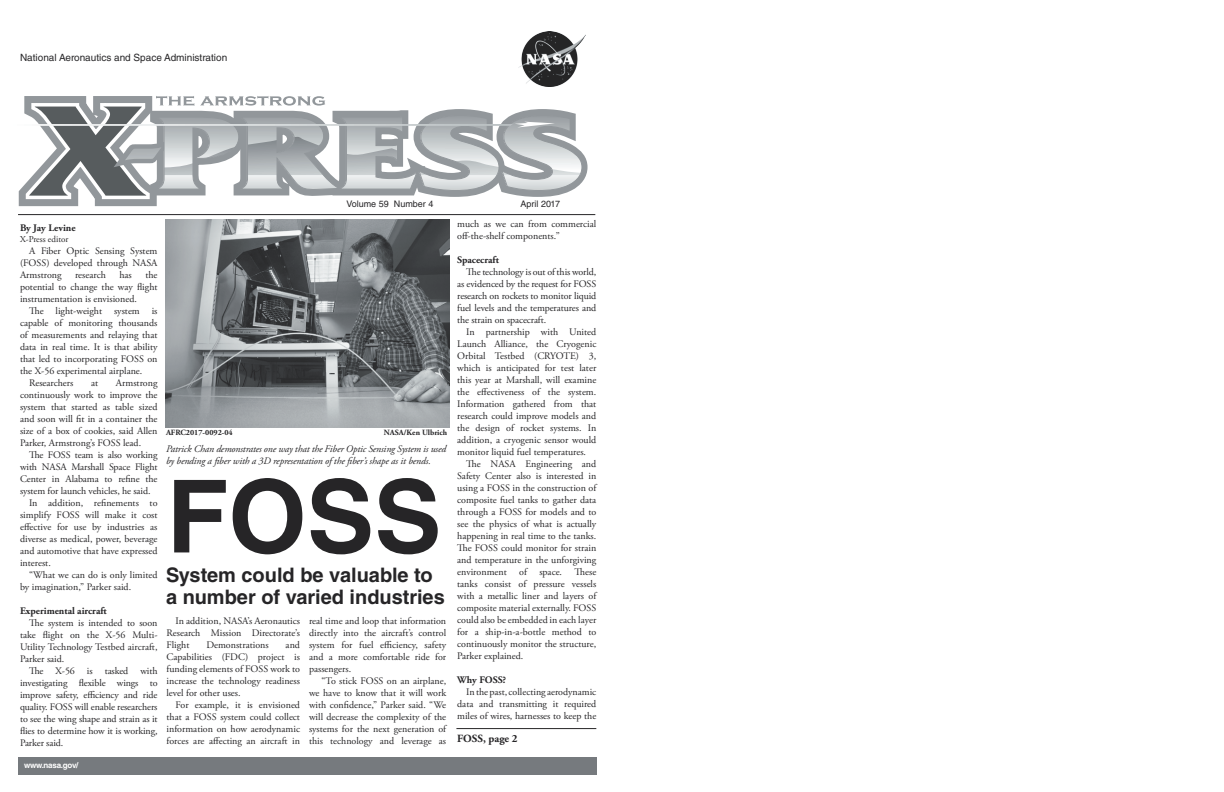
<style>
.page{position:relative;width:1224px;height:792px;background:#fff}
.page>*{position:absolute;margin:0;border:0;box-sizing:border-box;transform-origin:0 0}
.t1{font:700 101px "Helvetica LT Std";color:#262527}
.t2{font:700 20px/22px "Helvetica LT Std";color:#262527}
.t3{font:700 11px "Adobe Garamond Pro";color:#262527}
.t4{font:10px/12px "Adobe Garamond Pro";color:#262527;text-align:justify}
.t5{font:italic 10px/12px "Adobe Garamond Pro";letter-spacing:-.01em;color:#262527}
.t6{font:700 10px "Adobe Garamond Pro";color:#262527}
.t7{font:10px "Helvetica LT Std";color:#262527}
.t8{font:9px "Helvetica LT Std";color:#262527}
.t9{font:9px "Adobe Garamond Pro";color:#262527}
.t10{font:700 8px "Adobe Garamond Pro";color:#262527}
.t11{font:700 8px "Helvetica LT Std";letter-spacing:-.03em;color:#fff}
</style>
<div class="page">
<div style="left:18px;top:757px;width:579px;height:17px;background:#767a7e"></div>
<img style="left:518px;top:31px;width:67px;height:54px">
<hr style="left:18px;top:214px;width:577px;height:1px;background:#262527">
<svg style="left:18px;top:85px;width:570px;height:121px"></svg>
<hr style="left:456px;top:728px;width:140px;height:1px;background:#262527">
<img style="left:165px;top:220px;width:284px;height:207px">
<p class="t7" style="left:20px;top:52px;width:209px">National Aeronautics and Space Administration</p>
<p class="t8" style="left:347px;top:198px;width:88px">Volume 59 Number 4</p>
<p class="t8" style="left:520px;top:198px;width:41px">April 2017</p>
<p class="t6" style="left:20px;top:222px;width:57px">By Jay Levine</p>
<p class="t9" style="left:20px;top:234px;width:50px">X-Press editor</p>
<p class="t4" style="left:20px;top:245px;width:139px;text-indent:9px">A Fiber Optic Sensing System (FOSS) developed through NASA Armstrong</p>
<p class="t4" style="left:20px;top:269px;width:139px;text-indent:125px">the potential to change the way flight instrumentation is envisioned.</p>
<p class="t4" style="left:20px;top:305px;width:139px;text-indent:9px">The light-weight system is capable of monitoring thousands of measurements and relaying that data in real time. It is that ability that led to incorporating FOSS on the X-56 experimental airplane.</p>
<p class="t4" style="left:29px;top:377px;width:46px">Researchers</p>
<p class="t4" style="left:91px;top:377px;width:9px">at</p>
<p class="t4" style="left:75px;top:269px;width:32px">research</p>
<p class="t4" style="left:119px;top:269px;width:14px">has</p>
<p class="t4" style="left:20px;top:377px;width:139px;text-indent:96px">Armstrong continuously work to improve the system that started as table sized and soon will fit in a container the size of a box of cookies, said Allen Parker, Armstrong’s FOSS lead.</p>
<p class="t4" style="left:20px;top:449px;width:139px;text-indent:9px">The FOSS team is also working with NASA Marshall Space Flight Center in Alabama to refine the system for launch vehicles, he said.</p>
<p class="t4" style="left:20px;top:497px;width:139px;text-indent:9px">In addition, refinements to simplify FOSS will make it cost effective for use by industries as diverse as medical, power, beverage and automotive that have expressed interest.</p>
<p class="t4" style="left:20px;top:569px;width:139px;text-indent:9px">“What we can do is only limited by imagination,” Parker said.</p>
<p class="t6" style="left:20px;top:605px;width:88px">Experimental aircraft</p>
<p class="t4" style="left:20px;top:617px;width:139px;text-indent:9px">The system is intended to soon take flight on the X-56 Multi-Utility Technology Testbed aircraft, Parker said.</p>
<p class="t4" style="left:20px;top:665px;width:139px;text-indent:9px">The X-56 is tasked with investigating flexible wings to improve safety, efficiency and ride quality. FOSS will enable researchers to see the wing shape and strain as it flies to determine how it is working, Parker said.</p>
<p class="t10" style="left:166px;top:428px;width:68px">AFRC2017-0092-04</p>
<p class="t10" style="left:384px;top:428px;width:65px">NASA/Ken Ulbrich</p>
<p class="t5" style="left:166px;top:443px;width:282px">Patrick Chan demonstrates one way that the Fiber Optic Sensing System is used by bending a fiber with a 3D representation of the fiber’s shape as it bends.</p>
<p class="t1" style="left:167px;top:455px;width:277px">FOSS</p>
<p class="t2" style="left:166px;top:564px;width:280px">System could be valuable to a number of varied industries</p>
<p class="t4" style="left:167px;top:616px;width:135px;text-indent:9px">In addition, NASA’s Aeronautics Research Mission Directorate’s Flight</p>
<p class="t4" style="left:309px;top:616px;width:139px">real time and loop that information directly into the aircraft’s control system for fuel efficiency, safety and a more comfortable ride for passengers.</p>
<p class="t4" style="left:309px;top:676px;width:139px;text-indent:12px">“To stick FOSS on an airplane, we have to know that it will work with confidence,” Parker said. “We will decrease the complexity of the systems for the next generation of this technology and leverage as</p>
<p class="t4" style="left:167px;top:640px;width:135px;text-indent:119px">and Capabilities (FDC) project is funding elements of FOSS work to increase the technology readiness level for other uses.</p>
<p class="t4" style="left:167px;top:700px;width:135px;text-indent:9px">For example, it is envisioned that a FOSS system could collect information on how aerodynamic forces are affecting an aircraft in</p>
<p class="t4" style="left:206px;top:640px;width:64px">Demonstrations</p>
<p class="t11" style="left:24px;top:760px;width:56px">www.nasa.gov/</p>
<p class="t4" style="left:457px;top:218px;width:141px">much as we can from commercial off-the-shelf components.”</p>
<p class="t6" style="left:457px;top:254px;width:43px">Spacecraft</p>
<p class="t4" style="left:457px;top:266px;width:141px;text-indent:9px">The technology is out of this world, as evidenced by the request for FOSS research on rockets to monitor liquid fuel levels and the temperatures and the strain on spacecraft.</p>
<p class="t4" style="left:457px;top:326px;width:141px;text-indent:9px">In partnership with United Launch Alliance, the Cryogenic Orbital Testbed (CRYOTE) 3, which is anticipated for test later this year at Marshall, will examine the effectiveness of the system.<br>Information gathered from that research could improve models and the design of rocket systems. In addition, a cryogenic sensor would monitor liquid fuel temperatures.</p>
<p class="t4" style="left:457px;top:458px;width:141px;text-indent:9px">The NASA Engineering and Safety Center also is interested in using a FOSS in the construction of composite fuel tanks to gather data through a FOSS for models and to see the physics of what is actually happening in real time to the tanks.<br>The FOSS could monitor for strain and temperature in the unforgiving environment of space. These tanks consist of pressure vessels with a metallic liner and layers of composite material externally. FOSS could also be embedded in each layer for a ship-in-a-bottle method to continuously monitor the structure, Parker explained.</p>
<p class="t6" style="left:457px;top:674px;width:50px">Why FOSS?</p>
<p class="t4" style="left:457px;top:686px;width:141px;text-indent:9px">In the past, collecting aerodynamic data and transmitting it required miles of wires, harnesses to keep the</p>
<p class="t3" style="left:457px;top:732px;width:62px">FOSS, page 2</p>
</div>
